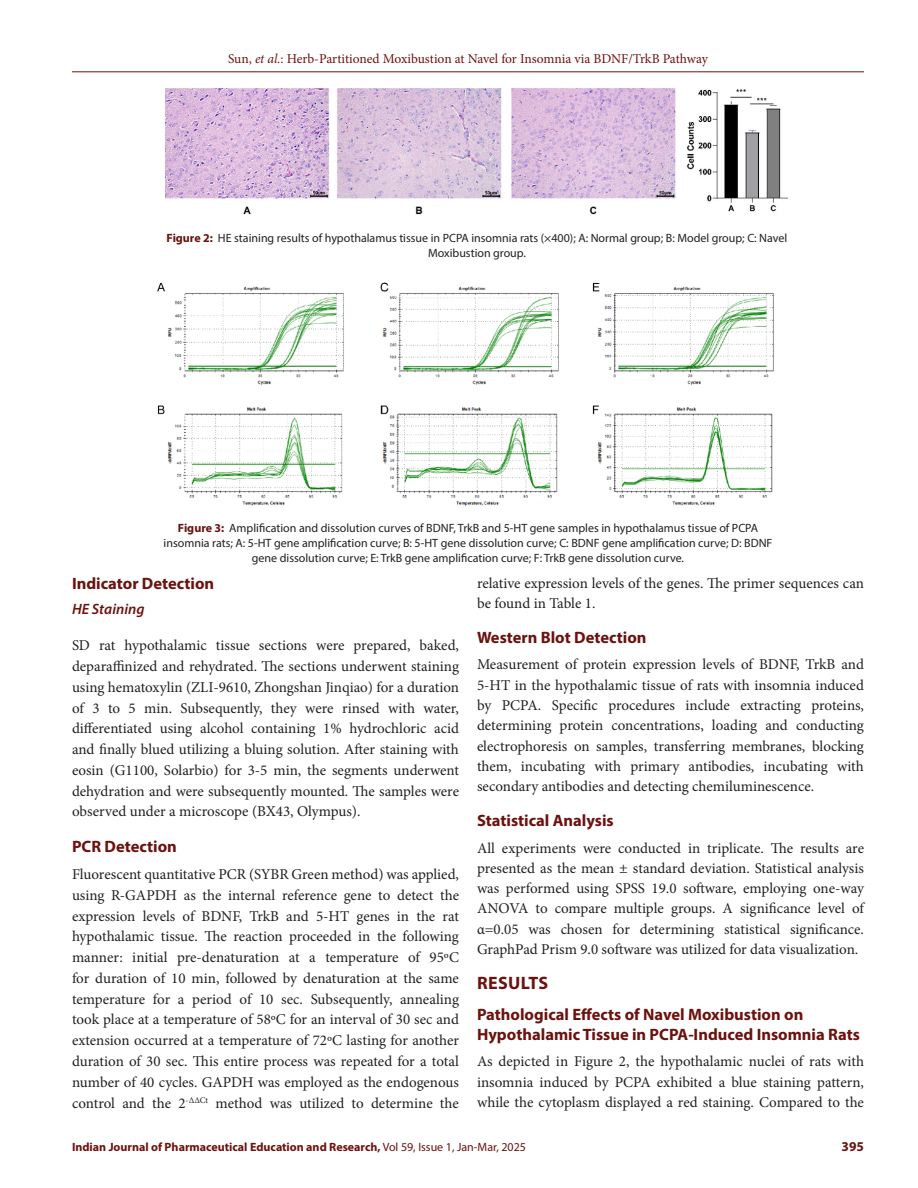
<style>
.page{position:relative;width:918px;height:1188px;background:#fff}
.page>*{position:absolute;margin:0;border:0;box-sizing:border-box;transform-origin:0 0}
.Heading_1{font:700 18px "Myriad Pro";letter-spacing:.02em;color:#6c120e}
.Heading_2_after_head{font:700 16.5px/20.2px "Myriad Pro";color:#6c120e}
.Heading_2{font:700 16.5px "Myriad Pro";color:#6c120e}
.Body_text__FO{font:15px/20.2px "Minion Pro";color:#231f20;text-align:justify}
.Body_text{font:15px/20.9px "Minion Pro";color:#231f20;text-align:justify}
.Heading_3_after_head{font:italic 600 15px "Myriad Pro";color:#6c120e}
.t1{font:13.5px "Minion Pro";letter-spacing:-.005em;color:#6c120e}
.t2{font:700 13.5px "Myriad Pro";color:#6c120e}
.FIG_Caption{font:12px/15px "Myriad Pro";color:#231f20;text-align:center}
.t3{font:700 12px "Myriad Pro";color:#6c120e}
.s1{font-style:italic}
.s2{font-weight:700;color:#6c120e}
.s3{font-weight:400}
</style>
<div class="page">
<hr style="left:72px;top:72px;width:792px;height:1px;background:#6c120e">
<img style="left:166px;top:88px;width:622px;height:127px">
<img style="left:158px;top:282px;width:616px;height:224px">
<p class="t1" style="left:228px;top:50px;width:481px">Sun, <span class="s1">et al.</span>: Herb-Partitioned Moxibustion at Navel for Insomnia via BDNF/TrkB Pathway</p>
<p class="FIG_Caption" style="left:167px;top:230px;width:622px"><span class="s2">Figure 2:</span> HE staining results of hypothalamus tissue in PCPA insomnia rats (×400); A: Normal group; B: Model group; C: Navel<br>Moxibustion group.</p>
<p class="FIG_Caption" style="left:164px;top:520px;width:610px"><span class="s2">Figure 3:</span> Amplification and dissolution curves of BDNF, TrkB and 5-HT gene samples in hypothalamus tissue of PCPA insomnia rats; A: 5-HT gene amplification curve; B: 5-HT gene dissolution curve; C: BDNF gene amplification curve; D: BDNF gene dissolution curve; E: TrkB gene amplification curve; F: TrkB gene dissolution curve.</p>
<p class="Heading_2" style="left:72px;top:573px;width:144px">Indicator Detection</p>
<p class="Heading_3_after_head" style="left:72px;top:600px;width:74px">HE Staining</p>
<p class="Body_text" style="left:72px;top:635px;width:389px">SD rat hypothalamic tissue sections were prepared, baked, deparaffinized and rehydrated. The sections underwent staining using hematoxylin (ZLI-9610, Zhongshan Jinqiao) for a duration of 3 to 5 min. Subsequently, they were rinsed with water, differentiated using alcohol containing 1% hydrochloric acid and finally blued utilizing a bluing solution. After staining with eosin (G1100, Solarbio) for 3-5 min, the segments underwent dehydration and were subsequently mounted. The samples were observed under a microscope (BX43, Olympus).</p>
<p class="Heading_2" style="left:72px;top:836px;width:106px">PCR Detection</p>
<p class="Body_text__FO" style="left:72px;top:864px;width:389px;line-height:20.9px">Fluorescent quantitative PCR (SYBR Green method) was applied, using R-GAPDH as the internal reference gene to detect the expression levels of BDNF, TrkB and 5-HT genes in the rat hypothalamic tissue. The reaction proceeded in the following manner: initial pre-denaturation at a temperature of 95ºC for duration of 10 min, followed by denaturation at the same temperature for a period of 10 sec. Subsequently, annealing took place at a temperature of 58ºC for an interval of 30 sec and extension occurred at a temperature of 72ºC lasting for another duration of 30 sec. This entire process was repeated for a total number of 40 cycles. GAPDH was employed as the endogenous control and the 2<sup>-∆∆Ct</sup> method was utilized to determine the</p>
<p class="Body_text__FO" style="left:477px;top:573px;width:388px">relative expression levels of the genes. The primer sequences can be found in Table 1.</p>
<p class="Heading_2" style="left:477px;top:627px;width:171px">Western Blot Detection</p>
<p class="Body_text__FO" style="left:477px;top:655px;width:389px">Measurement of protein expression levels of BDNF, TrkB and 5-HT in the hypothalamic tissue of rats with insomnia induced by PCPA. Specific procedures include extracting proteins, determining protein concentrations, loading and conducting electrophoresis on samples, transferring membranes, blocking them, incubating with primary antibodies, incubating with secondary antibodies and detecting chemiluminescence.</p>
<p class="Heading_2" style="left:477px;top:810px;width:138px">Statistical Analysis</p>
<p class="Body_text__FO" style="left:477px;top:838px;width:389px">All experiments were conducted in triplicate. The results are presented as the mean ± standard deviation. Statistical analysis was performed using SPSS 19.0 software, employing one-way ANOVA to compare multiple groups. A significance level of α=0.05 was chosen for determining statistical significance.<br>GraphPad Prism 9.0 software was utilized for data visualization.</p>
<p class="Heading_1" style="left:477px;top:971px;width:73px">RESULTS</p>
<p class="Heading_2_after_head" style="left:477px;top:1004px;width:384px">Pathological Effects of Navel Moxibustion on<br>Hypothalamic Tissue in PCPA-Induced Insomnia Rats</p>
<p class="Body_text__FO" style="left:477px;top:1052px;width:389px">As depicted in Figure 2, the hypothalamic nuclei of rats with insomnia induced by PCPA exhibited a blue staining pattern, while the cytoplasm displayed a red staining. Compared to the</p>
<p class="t3" style="left:72px;top:1139px;width:456px">Indian Journal of Pharmaceutical Education and Research, <span class="s3">Vol 59, Issue 1, Jan-Mar, 2025</span></p>
<p class="t2" style="left:842px;top:1137px;width:24px">395</p>
</div>
